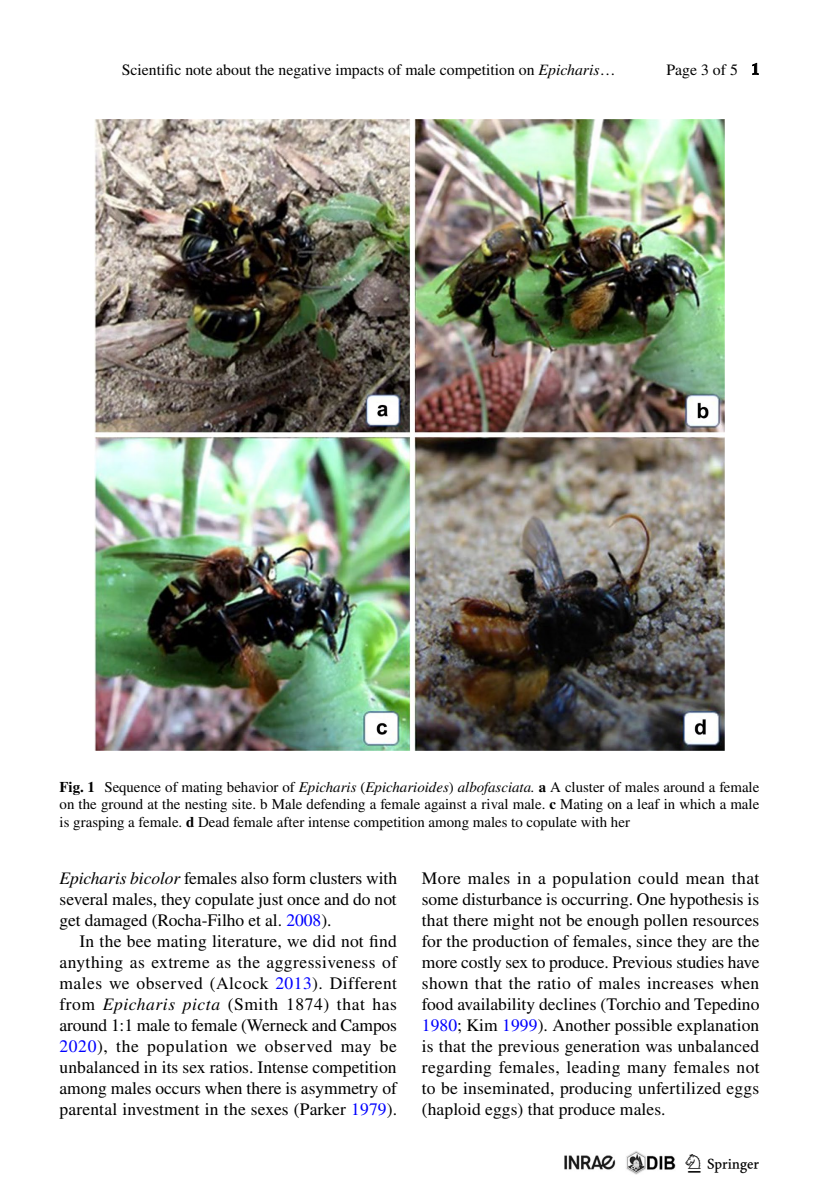
<style>
.page{position:relative;width:819px;height:1191px;background:#fff}
.page>*{position:absolute;margin:0;border:0;box-sizing:border-box;transform-origin:0 0}
.t1{font:26.25px "Springnew Regular 3";color:#000}
.t2{font:17.5px/21px "STIX Regular 2";letter-spacing:.005em;color:#000;text-align:justify}
.t3{font:15.75px "STIX Regular 3";color:#000}
.t4{font:15.75px "STIX Regular 4";color:#000}
.t5{font:14.88px/17.5px "STIX Regular 2";color:#000;text-align:justify}
.s1{font-family:"STIX Italic 2"}
.s2{font-family:"STIX Bold 2"}
.s3{font-family:"STIX";font-weight:700}
.s4{font-family:"STIX";font-style:italic}
.s5{color:#00f}
</style>
<div class="page">
<img style="left:564px;top:1151px;width:111px;height:23px">
<img style="left:94px;top:119px;width:630px;height:631px">
<p class="t3" style="left:122px;top:58px;width:495px">Scientific note about the negative impacts of male competition on <span class="s1">Epicharis</span>…</p>
<p class="t4" style="left:666px;top:58px;width:94px">Page 3 of 5 <span class="s2">1</span></p>
<p class="t5" style="left:60px;top:778px;width:701px"><span class="s3">Fig. 1</span> Sequence of mating behavior of <span class="s4">Epicharis</span> (<span class="s4">Epicharioides</span>) <span class="s4">albofasciata.</span> <span class="s3">a</span> A cluster of males around a female on the ground at the nesting site. b Male defending a female against a rival male. <span class="s3">c</span> Mating on a leaf in which a male is grasping a female. <span class="s3">d</span> Dead female after intense competition among males to copulate with her</p>
<p class="t2" style="left:60px;top:869px;width:339px"><span class="s4">Epicharis bicolor</span> females also form clusters with several males, they copulate just once and do not get damaged (Rocha-Filho et al. <span class="s5">2008</span>).</p>
<p class="t2" style="left:60px;top:932px;width:339px;text-indent:20px">In the bee mating literature, we did not find anything as extreme as the aggressiveness of males we observed (Alcock <span class="s5">2013</span>). Different from <span class="s4">Epicharis picta</span> (Smith 1874) that has around 1:1 male to female (Werneck and Campos <span class="s5">2020</span>), the population we observed may be unbalanced in its sex ratios. Intense competition among males occurs when there is asymmetry of parental investment in the sexes (Parker <span class="s5">1979</span>).</p>
<p class="t2" style="left:422px;top:869px;width:339px">More males in a population could mean that some disturbance is occurring. One hypothesis is that there might not be enough pollen resources for the production of females, since they are the more costly sex to produce. Previous studies have shown that the ratio of males increases when food availability declines (Torchio and Tepedino <span class="s5">1980</span>; Kim <span class="s5">1999</span>). Another possible explanation is that the previous generation was unbalanced regarding females, leading many females not to be inseminated, producing unfertilized eggs (haploid eggs) that produce males.</p>
<h1 class="t1" style="left:688px;top:1153px;width:73px">1 3</h1>
</div>
